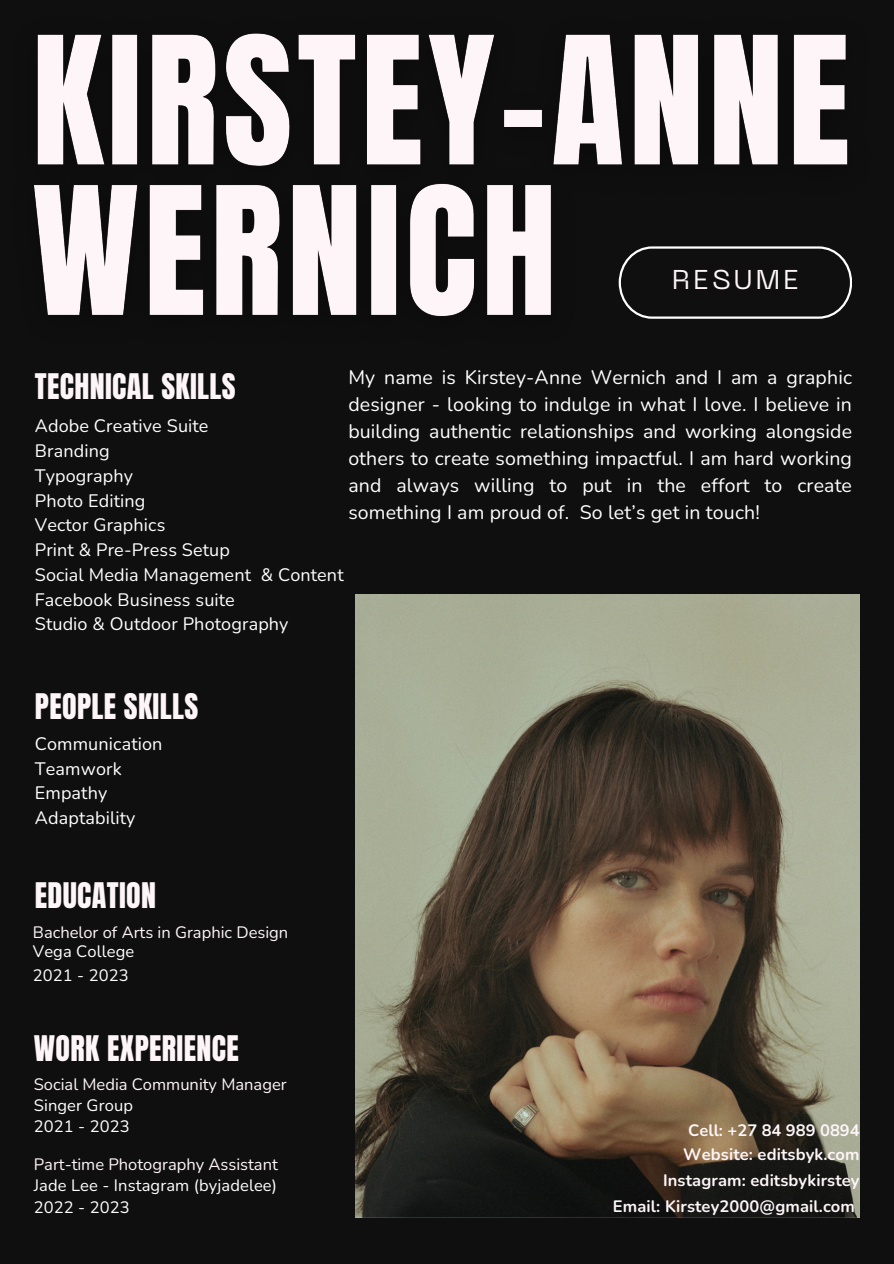
<style>
.page{position:relative;width:894px;height:1264px;background:#fff}
.page>*{position:absolute;margin:0;border:0;box-sizing:border-box;transform-origin:0 0}
.t1{font:30px "Anton";letter-spacing:.01em;color:#fdf5f8}
.t2{font:27px "PP Neue Machina";letter-spacing:.13em;color:#fdf5f8}
.t3{font:19.5px/27px "Nunito";letter-spacing:.005em;color:#fff;text-align:justify}
.t4{font:18px "Nunito";letter-spacing:.005em;color:#fff}
.t5{font:700 16.5px "Nunito";letter-spacing:.005em;color:#fdf5f8}
.t6{font:16.5px "Nunito";color:#fdf5f8}
.t7{font:16.5px "Nunito";letter-spacing:.005em;color:#fff}
</style>
<div class="page">
<div style="left:0;top:0;width:893px;height:1263px;background:#100f0f"></div>
<img style="left:356px;top:595px;width:503px;height:622px">
<img style="left:34px;top:33px;width:818px;height:286px">
<p class="t2" style="left:671px;top:269px;width:128px">RESUME</p>
<p class="t3" style="left:348px;top:364px;width:505px">My name is Kirstey-Anne Wernich and I am a graphic designer - looking to indulge in what I love. I believe in building authentic relationships and working alongside others to create something impactful. I am hard working and always willing to put in the effort to create something I am proud of. So let’s get in touch!</p>
<p class="t1" style="left:35px;top:364px;width:202px">TECHNICAL SKILLS</p>
<p class="t4" style="left:35px;top:414px;width:175px">Adobe Creative Suite</p>
<p class="t4" style="left:35px;top:439px;width:76px">Branding</p>
<p class="t4" style="left:35px;top:463px;width:100px">Typography</p>
<p class="t4" style="left:35px;top:488px;width:112px">Photo Editing</p>
<p class="t4" style="left:35px;top:513px;width:132px">Vector Graphics</p>
<p class="t4" style="left:35px;top:538px;width:197px">Print &amp; Pre-Press Setup</p>
<p class="t4" style="left:35px;top:562px;width:310px">Social Media Management &amp; Content</p>
<p class="t4" style="left:35px;top:587px;width:201px">Facebook Business suite</p>
<p class="t4" style="left:35px;top:612px;width:255px">Studio &amp; Outdoor Photography</p>
<p class="t1" style="left:35px;top:684px;width:165px">PEOPLE SKILLS</p>
<p class="t4" style="left:35px;top:731px;width:129px">Communication</p>
<p class="t4" style="left:35px;top:756px;width:88px">Teamwork</p>
<p class="t4" style="left:35px;top:781px;width:74px">Empathy</p>
<p class="t4" style="left:35px;top:806px;width:102px">Adaptability</p>
<p class="t1" style="left:35px;top:874px;width:123px">EDUCATION</p>
<p class="t6" style="left:33px;top:921px;width:257px">Bachelor of Arts in Graphic Design</p>
<p class="t7" style="left:33px;top:940px;width:103px">Vega College</p>
<p class="t7" style="left:33px;top:963px;width:97px">2021 - 2023</p>
<p class="t1" style="left:34px;top:1026px;width:206px">WORK EXPERIENCE</p>
<p class="t6" style="left:34px;top:1072px;width:254px">Social Media Community Manager</p>
<p class="t7" style="left:34px;top:1094px;width:101px">Singer Group</p>
<p class="t7" style="left:34px;top:1115px;width:97px">2021 - 2023</p>
<p class="t6" style="left:34px;top:1152px;width:245px">Part-time Photography Assistant</p>
<p class="t7" style="left:34px;top:1174px;width:244px">Jade Lee - Instagram (byjadelee)</p>
<p class="t7" style="left:34px;top:1195px;width:97px">2022 - 2023</p>
<p class="t5" style="left:688px;top:1119px;width:173px">Cell: +27 84 989 0894</p>
<p class="t5" style="left:683px;top:1143px;width:178px">Website: editsbyk.com</p>
<p class="t5" style="left:663px;top:1169px;width:198px">Instagram: editsbykirstey</p>
<p class="t5" style="left:612px;top:1194px;width:244px">Email: Kirstey2000@gmail.com</p>
</div>
